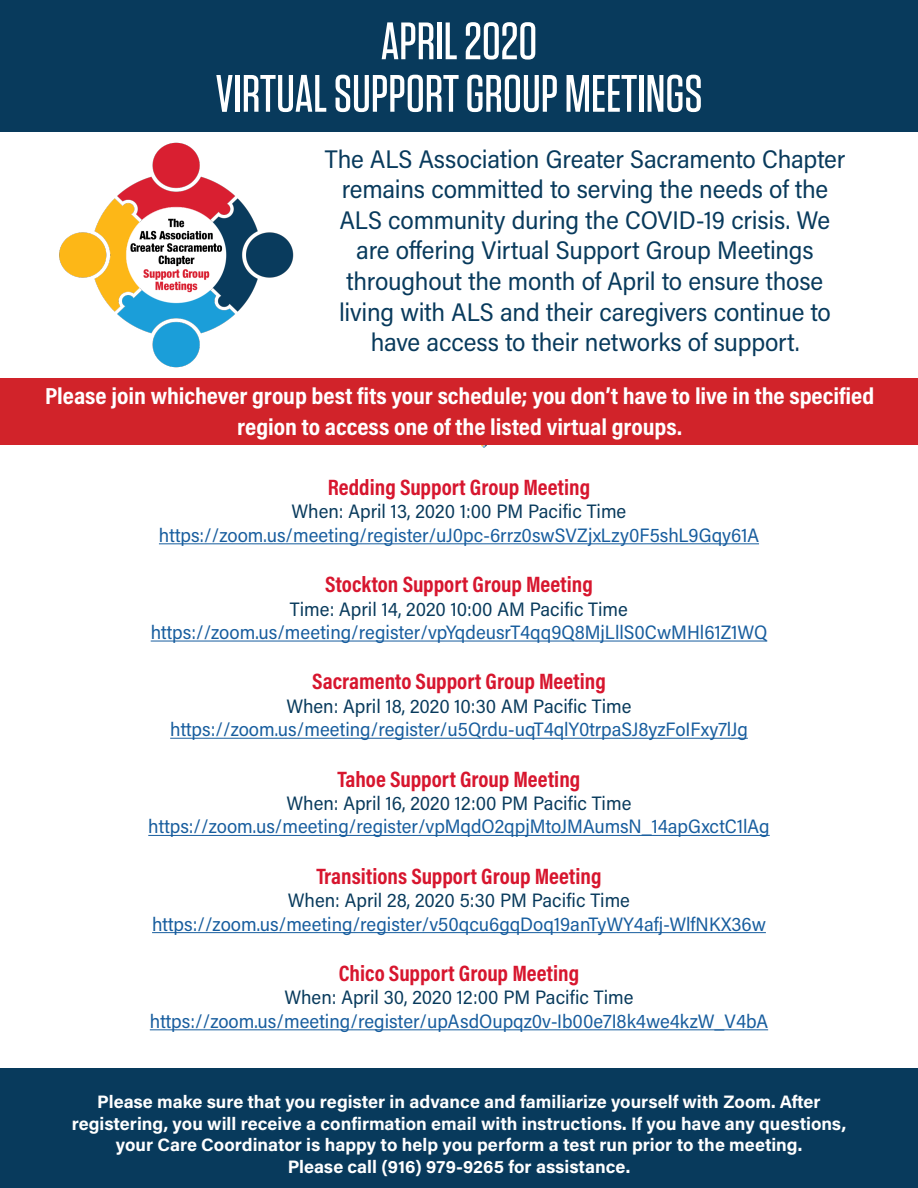
<style>
.page{position:relative;width:918px;height:1188px;background:#fff}
.page>*{position:absolute;margin:0;border:0;box-sizing:border-box;transform-origin:0 0}
.t1{font:500 52.5px "Tungsten";color:#fff}
.t2{font:25.5px/30.6px "Acumin Pro Semi Cond";letter-spacing:-.01em;color:#083a5c;text-align:center}
.t3{font:23.4px/30.6px "Acumin Variable Concept";letter-spacing:-.065em;color:#fff;text-align:center;scale:1.09 1}
.t4{font:22.5px "Acumin Variable Concept";letter-spacing:-.08em;color:#d7162e}
.t5{font:19.5px/23.4px "Acumin Pro Semi Cond";color:#175d9e;text-align:center}
.t6{font:19.5px "Acumin Pro Semi Cond";color:#083a5c}
.t7{font:18px/21.6px "Acumin Variable Concept";letter-spacing:.055em;color:#fff;text-align:center}
.s1{color:#083a5c}
</style>
<div class="page">
<div style="left:0;top:1068px;width:918px;height:120px;background:#083a5c"></div>
<div style="left:0;top:0;width:918px;height:132px;background:#083a5c"></div>
<img style="left:59px;top:142px;width:235px;height:226px">
<div style="left:0;top:378px;width:918px;height:67px;background:#d1232a"></div>
<hr style="left:159px;top:543px;width:600px;height:1px;background:#175d9e">
<hr style="left:151px;top:641px;width:616px;height:1px;background:#175d9e">
<hr style="left:170px;top:738px;width:578px;height:1px;background:#175d9e">
<hr style="left:148px;top:835px;width:622px;height:1px;background:#175d9e">
<hr style="left:152px;top:932px;width:614px;height:1px;background:#175d9e">
<hr style="left:150px;top:1029px;width:618px;height:1px;background:#175d9e">
<p class="t1" style="left:381px;top:14px;width:158px">APRIL 2020</p>
<p class="t1" style="left:215px;top:66px;width:489px">VIRTUAL SUPPORT GROUP MEETINGS</p>
<p class="t2" style="left:325px;top:142px;width:522px">The ALS Association Greater Sacramento Chapter remains committed to serving the needs of the ALS community during the COVID-19 crisis. We are offering Virtual Support Group Meetings throughout the month of April to ensure those living with ALS and their caregivers continue to have access to their networks of support.</p>
<p class="t3" style="left:45px;top:380px;width:764px">Please join whichever group best fits your schedule; you don’t have to live in the specified region to access one of the listed virtual groups.</p>
<p class="t4" style="left:328px;top:472px;width:266px">Redding Support Group Meeting</p>
<p class="t5" style="left:159px;top:499px;width:602px"><span class="s1">When: April 13, 2020 1:00 PM Pacific Time </span>https://zoom.us/meeting/register/uJ0pc-6rrz0swSVZjxLzy0F5shL9Gqy61A</p>
<p class="t4" style="left:325px;top:569px;width:271px">Stockton Support Group Meeting</p>
<p class="t5" style="left:151px;top:596px;width:618px"><span class="s1">Time: April 14, 2020 10:00 AM Pacific Time </span>https://zoom.us/meeting/register/vpYqdeusrT4qq9Q8MjLllS0CwMHl61Z1WQ</p>
<p class="t4" style="left:312px;top:666px;width:297px">Sacramento Support Group Meeting</p>
<p class="t5" style="left:170px;top:694px;width:579px"><span class="s1">When: April 18, 2020 10:30 AM Pacific Time </span>https://zoom.us/meeting/register/u5Qrdu-uqT4qlY0trpaSJ8yzFoIFxy7lJg</p>
<p class="t4" style="left:338px;top:763px;width:246px">Tahoe Support Group Meeting</p>
<p class="t5" style="left:148px;top:791px;width:623px"><span class="s1">When: April 16, 2020 12:00 PM Pacific Time </span>https://zoom.us/meeting/register/vpMqdO2qpjMtoJMAumsN_14apGxctC1lAg</p>
<p class="t4" style="left:316px;top:861px;width:288px">Transitions Support Group Meeting</p>
<p class="t5" style="left:152px;top:888px;width:615px"><span class="s1">When: April 28, 2020 5:30 PM Pacific Time </span>https://zoom.us/meeting/register/v50qcu6gqDoq19anTyWY4afj-WlfNKX36w</p>
<p class="t4" style="left:339px;top:958px;width:244px">Chico Support Group Meeting</p>
<p class="t6" style="left:285px;top:984px;width:350px">When: April 30, 2020 12:00 PM Pacific Time</p>
<p class="t5" style="left:150px;top:1009px;width:620px">https://zoom.us/meeting/register/upAsdOupqz0v-Ib00e7I8k4we4kzW_V4bA</p>
<p class="t7" style="left:72px;top:1090px;width:774px">Please make sure that you register in advance and familiarize yourself with Zoom. After registering, you will receive a confirmation email with instructions. If you have any questions, your Care Coordinator is happy to help you perform a test run prior to the meeting.</p>
<p class="t7" style="left:288px;top:1155px;width:343px">Please call (916) 979-9265 for assistance.</p>
</div>
